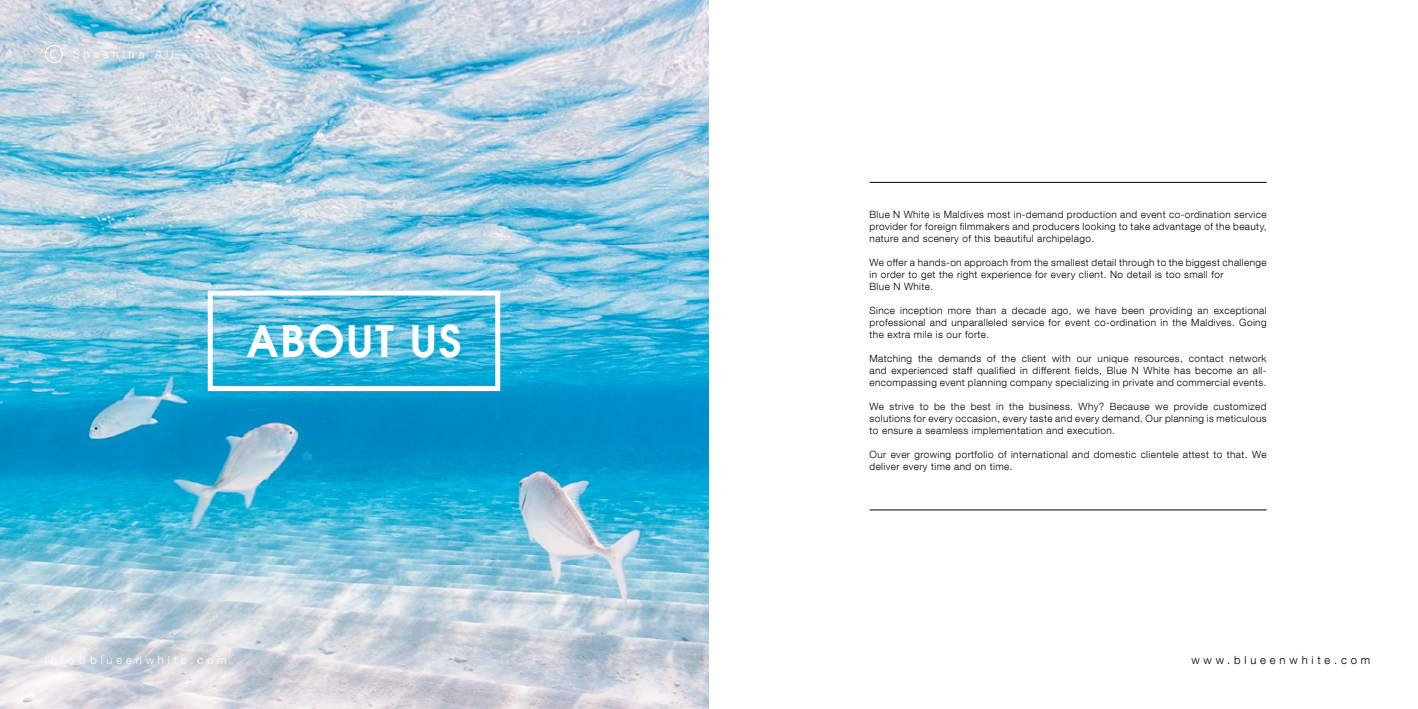
<style>
.page{position:relative;width:1418px;height:709px;background:#fff}
.page>*{position:absolute;margin:0;border:0;box-sizing:border-box;transform-origin:0 0}
.t1{font:40px "Avant Garde Demi";letter-spacing:.04em;color:#fff}
.t2{font:300 11.25px "Helvetica Neue LT Com";letter-spacing:.34em;color:#fff}
.t3{font:300 11.25px "Helvetica Neue LT Com";letter-spacing:.34em;color:#000}
.t4{font:300 10px/12px "Helvetica Neue LT Com";letter-spacing:.04em;color:#000;text-align:justify}
</style>
<div class="page">
<img style="left:0;top:0;width:709px;height:709px">
<hr style="left:869px;top:509px;width:397px;height:1px;background:#000">
<hr style="left:869px;top:182px;width:397px;height:1px;background:#000">
<div style="left:208px;top:290px;width:292px;height:101px;border:5px solid #fff"></div>
<svg style="left:45px;top:45px;width:18px;height:18px"></svg>
<p class="t2" style="left:73px;top:47px;width:103px">Shaahina Ali</p>
<h1 class="t1" style="left:246px;top:314px;width:218px">ABOUT US</h1>
<p class="t4" style="left:869px;top:208px;width:398px">Blue N White is Maldives most in-demand production and event co-ordination service provider for foreign filmmakers and producers looking to take advantage of the beauty, nature and scenery of this beautiful archipelago.</p>
<p class="t4" style="left:869px;top:256px;width:398px;text-align:left">We offer a hands-on approach from the smallest detail through to the biggest challenge in order to get the right experience for every client. No detail is too small for<br>Blue N White.</p>
<p class="t4" style="left:869px;top:304px;width:398px">Since inception more than a decade ago, we have been providing an exceptional professional and unparalleled service for event co-ordination in the Maldives. Going the extra mile is our forte.</p>
<p class="t4" style="left:869px;top:352px;width:398px">Matching the demands of the client with our unique resources, contact network and experienced staff qualified in different fields, Blue N White has become an all&shy;encompassing event planning company specializing in private and commercial events.</p>
<p class="t4" style="left:869px;top:400px;width:398px">We strive to be the best in the business. Why? Because we provide customized solutions for every occasion, every taste and every demand. Our planning is meticulous to ensure a seamless implementation and execution.</p>
<p class="t4" style="left:869px;top:448px;width:398px">Our ever growing portfolio of international and domestic clientele attest to that. We deliver every time and on time.</p>
<p class="t2" style="left:45px;top:653px;width:183px">info@blueenwhite.com</p>
<p class="t3" style="left:1191px;top:653px;width:180px">www.blueenwhite.com</p>
</div>
